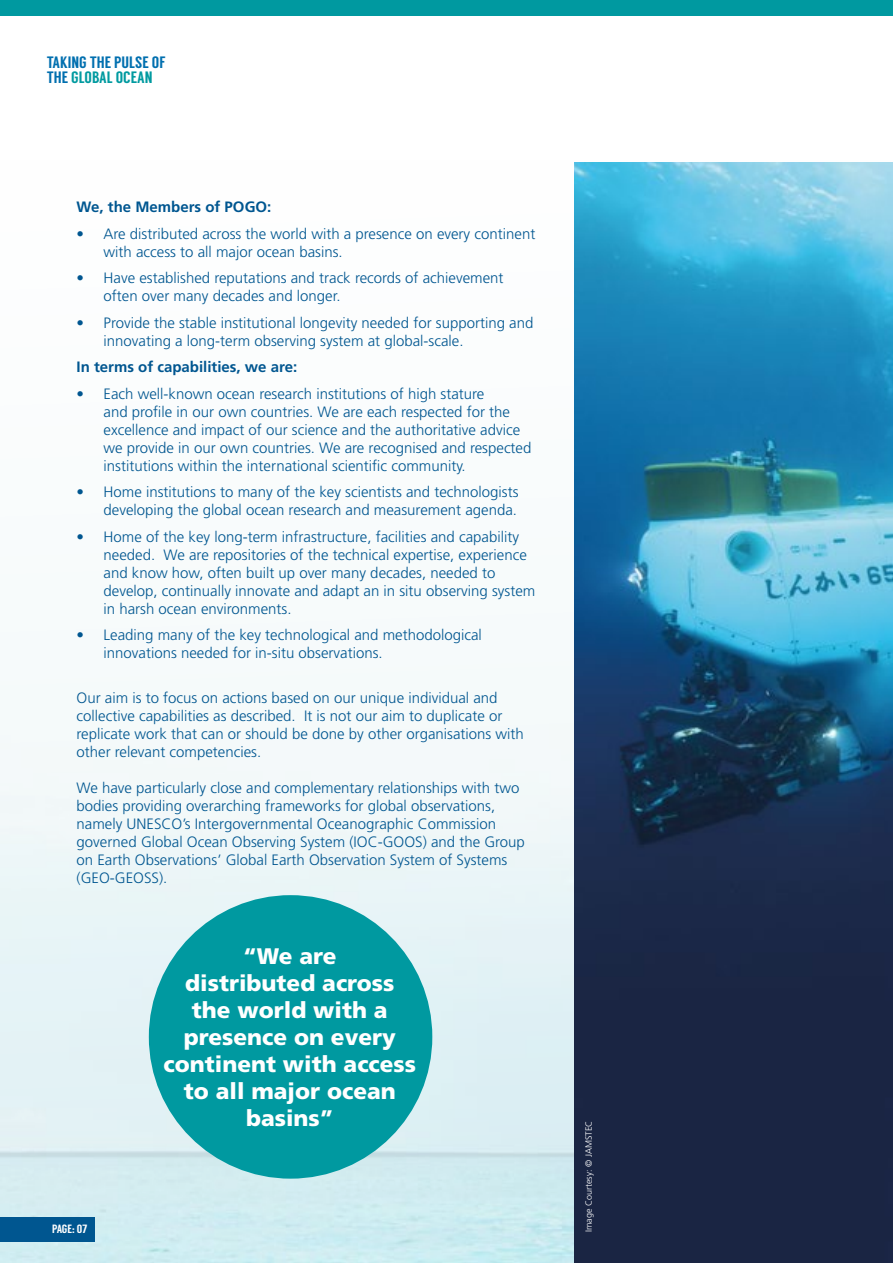
<style>
.page{position:relative;width:893px;height:1263px;background:#fff}
.page>*{position:absolute;margin:0;border:0;box-sizing:border-box;transform-origin:0 0}
.t1{font:900 22.5px/27px "Frutiger";color:#fff;text-align:center}
.t2{font:16.5px/15.3px "Langdon";color:#006faf}
.t3{font:300 15px/18px "Frutiger";color:#005690}
.t4{font:700 15px "Frutiger";color:#005690}
.t5{font:12px "Langdon";letter-spacing:-.01em;color:#fff}
.t6{font:300 9px "Frutiger";color:#fff}
.s1{color:#009aa0}
</style>
<div class="page">
<img style="left:0;top:723px;width:574px;height:540px">
<img style="left:574px;top:162px;width:319px;height:1101px">
<div style="left:149px;top:895px;width:283px;height:284px;background:#0099a0;border-radius:50%"></div>
<div style="left:0;top:1217px;width:94px;height:25px;background:#005690"></div>
<div style="left:0;top:0;width:893px;height:16px;background:#0099a0"></div>
<p class="t2" style="left:47px;top:54px;width:120px">TAKING THE PULSE OF<br>THE <span class="s1">GLOBAL OCEAN</span></p>
<p class="t4" style="left:77px;top:198px;width:196px">We, the Members of POGO:</p>
<p class="t3" style="left:104px;top:225px;width:433px;text-indent:-27px">• Are distributed across the world with a presence on every continent with access to all major ocean basins.</p>
<p class="t3" style="left:104px;top:269px;width:402px;text-indent:-27px">• Have established reputations and track records of achievement often over many decades and longer.</p>
<p class="t3" style="left:104px;top:314px;width:431px;text-indent:-27px">• Provide the stable institutional longevity needed for supporting and innovating a long-term observing system at global-scale.</p>
<p class="t4" style="left:77px;top:358px;width:222px">In terms of capabilities, we are:</p>
<p class="t3" style="left:104px;top:385px;width:429px;text-indent:-27px">• Each well-known ocean research institutions of high stature<br>and profile in our own countries. We are each respected for the excellence and impact of our science and the authoritative advice we provide in our own countries. We are recognised and respected institutions within the international scientific community.</p>
<p class="t3" style="left:77px;top:483px;width:444px;text-align:right">• Home institutions to many of the key scientists and technologists developing the global ocean research and measurement agenda.</p>
<p class="t3" style="left:104px;top:528px;width:433px;text-indent:-27px">• Home of the key long-term infrastructure, facilities and capability needed. We are repositories of the technical expertise, experience and know how, often built up over many decades, needed to develop, continually innovate and adapt an in situ observing system in harsh ocean environments.</p>
<p class="t3" style="left:104px;top:626px;width:380px;text-indent:-27px">• Leading many of the key technological and methodological innovations needed for in-situ observations.</p>
<p class="t3" style="left:77px;top:689px;width:449px">Our aim is to focus on actions based on our unique individual and collective capabilities as described. It is not our aim to duplicate or replicate work that can or should be done by other organisations with other relevant competencies.</p>
<p class="t3" style="left:77px;top:779px;width:450px">We have particularly close and complementary relationships with two bodies providing overarching frameworks for global observations, namely UNESCO’s Intergovernmental Oceanographic Commission governed Global Ocean Observing System (IOC-GOOS) and the Group on Earth Observations’ Global Earth Observation System of Systems (GEO-GEOSS).</p>
<p class="t5" style="left:52px;top:1222px;width:37px">PAGE: 07</p>
<p class="t1" style="left:164px;top:942px;width:254px">“We are<br>distributed across the world with a presence on every continent with access to all major ocean basins”</p>
<p class="t6" style="left:584px;top:1232px;width:113px;rotate:-90deg">Image Courtesy: © JAMSTEC</p>
</div>
